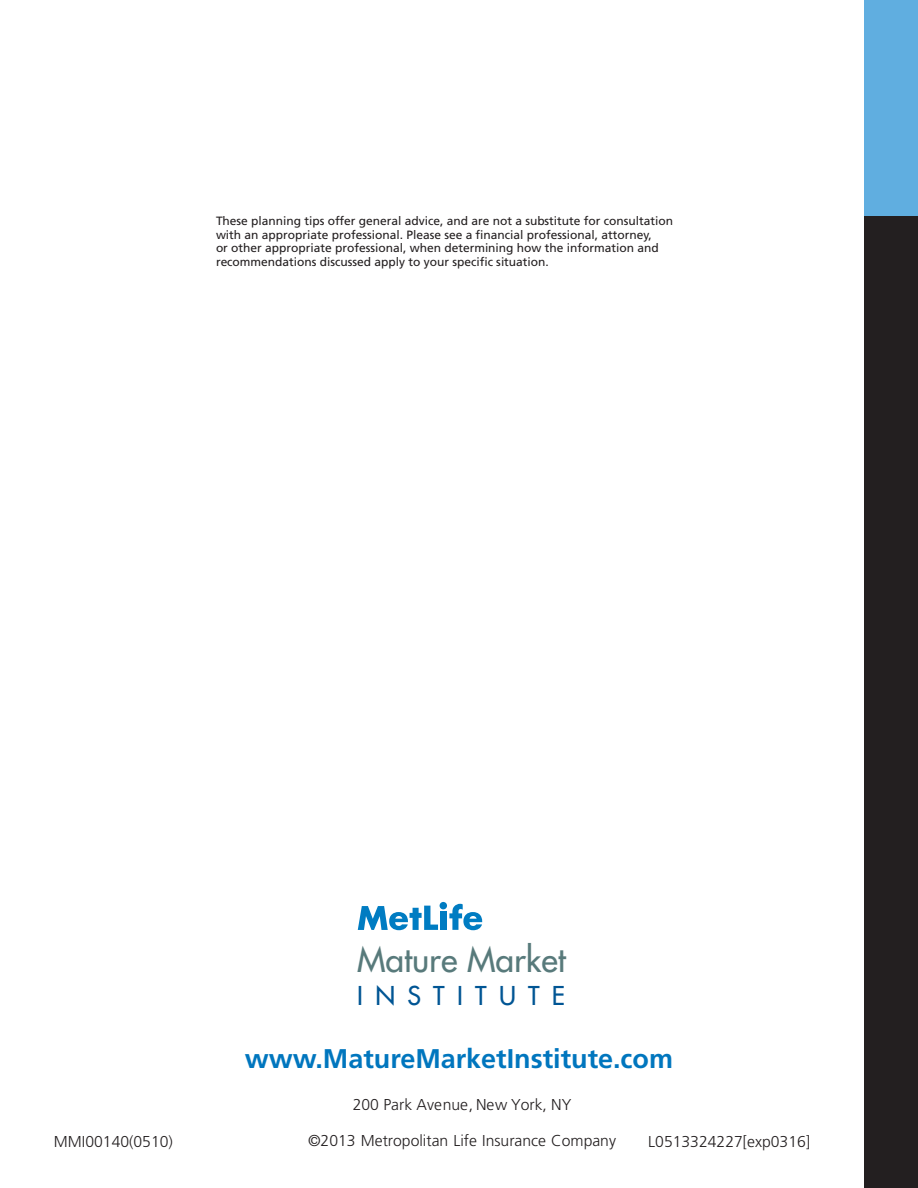
<style>
.page{position:relative;width:918px;height:1188px;background:#fff}
.page>*{position:absolute;margin:0;border:0;box-sizing:border-box;transform-origin:0 0}
.t1{font:33.45px "Futura";color:#587a7b}
.t2{font:700 27px "Frutiger";color:#0076be}
.t3{font:25.35px "Futura";letter-spacing:.485em;color:#005594}
.t4{font:300 15.75px "Frutiger LT Std";color:#231f20}
.t5{font:300 15.75px "Frutiger";color:#231f20}
.t6{font:12px/13.5px "Frutiger";color:#231f20}
</style>
<div class="page">
<div style="left:864px;top:0;width:54px;height:216px;background:#60aee0"></div>
<div style="left:864px;top:216px;width:54px;height:972px;background:#231f20"></div>
<div style="left:440px;top:912px;width:6px;height:18px;background:#007cc2"></div>
<svg style="left:449px;top:904px;width:33px;height:26px"></svg>
<div style="left:440px;top:902px;width:7px;height:7px;background:#007cc2;border-radius:50%"></div>
<svg style="left:358px;top:906px;width:80px;height:24px"></svg>
<p class="t6" style="left:216px;top:215px;width:459px">These planning tips offer general advice, and are not a substitute for consultation with an appropriate professional. Please see a financial professional, attorney,<br>or other appropriate professional, when determining how the information and recommendations discussed apply to your specific situation.</p>
<h3 class="t5" style="left:54px;top:1135px;width:120px">MMI00140(0510)</h3>
<h1 class="t1" style="left:357px;top:943px;width:210px">Mature Market</h1>
<h3 class="t3" style="left:357px;top:983px;width:209px">INSTITUTE</h3>
<h2 class="t2" style="left:245px;top:1048px;width:430px">www.MatureMarketInstitute.com</h2>
<h3 class="t5" style="left:353px;top:1098px;width:220px">200 Park Avenue, New York, NY</h3>
<h3 class="t4" style="left:308px;top:1132px;width:310px">©2013 Metropolitan Life Insurance Company</h3>
<h3 class="t4" style="left:648px;top:1132px;width:163px">L0513324227[exp0316]</h3>
</div>
